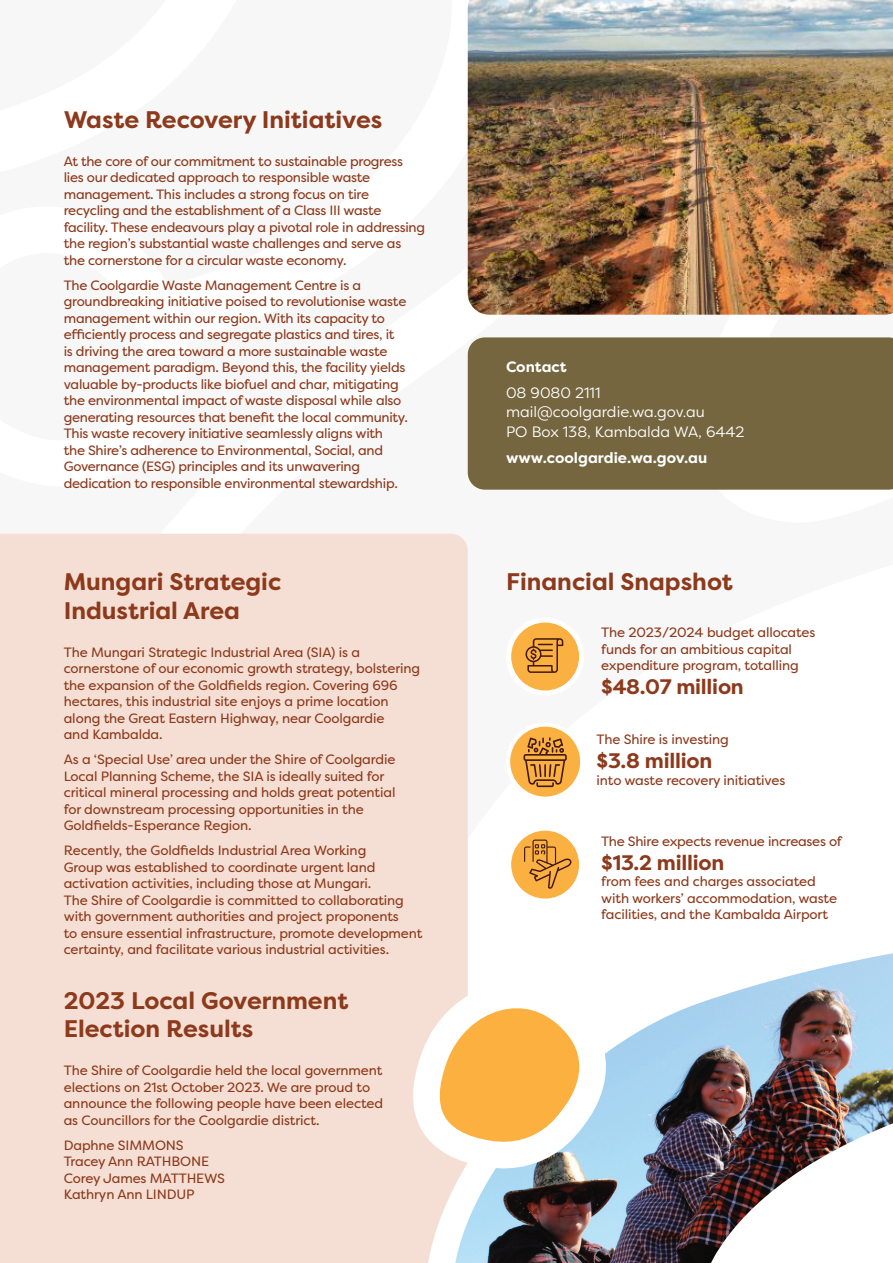
<style>
.page{position:relative;width:893px;height:1263px;background:#fff}
.page>*{position:absolute;margin:0;border:0;box-sizing:border-box;transform-origin:0 0}
.t1{font:700 24px/28.8px "Filson Pro";color:#8d3a1c}
.t2{font:700 21px "Filson Pro";letter-spacing:-.01em;color:#8d3a1c}
.t3{font:15px/19.5px "Filson Pro";color:#fff}
.t4{font:700 15px "Filson Pro";color:#fff}
.t5{font:13.5px/16.5px "Filson Pro";letter-spacing:-.02em;color:#8d3a1c}
</style>
<div class="page">
<div style="left:0;top:534px;width:468px;height:729px;background:#f5dfd4"></div>
<img style="left:414px;top:893px;width:479px;height:370px">
<svg style="left:379px;top:932px;width:237px;height:261px"></svg>
<img style="left:468px;top:0;width:425px;height:315px">
<div style="left:468px;top:337px;width:425px;height:153px;background:#756640"></div>
<svg style="left:508px;top:725px;width:74px;height:74px;fill:#fbb042"></svg>
<div style="left:506px;top:722px;width:78px;height:79px;border:4px solid #fff;border-radius:50%"></div>
<svg style="left:523px;top:737px;width:44px;height:50px"></svg>
<svg style="left:509px;top:828px;width:73px;height:73px;fill:#fbb042"></svg>
<div style="left:506px;top:825px;width:78px;height:79px;border:5px solid #fff;border-radius:50%"></div>
<svg style="left:524px;top:839px;width:47px;height:50px"></svg>
<svg style="left:509px;top:620px;width:73px;height:73px;fill:#fbb042"></svg>
<div style="left:506px;top:617px;width:78px;height:79px;border:5px solid #fff;border-radius:50%"></div>
<svg style="left:525px;top:638px;width:38px;height:35px"></svg>
<p class="t1" style="left:64px;top:106px;width:320px">Waste Recovery Initiatives</p>
<p class="t5" style="left:64px;top:153px;width:363px">At the core of our commitment to sustainable progress lies our dedicated approach to responsible waste management. This includes a strong focus on tire recycling and the establishment of a Class III waste facility. These endeavours play a pivotal role in addressing the region’s substantial waste challenges and serve as the cornerstone for a circular waste economy.</p>
<p class="t5" style="left:64px;top:277px;width:346px">The Coolgardie Waste Management Centre is a groundbreaking initiative poised to revolutionise waste management within our region. With its capacity to efficiently process and segregate plastics and tires, it<br>is driving the area toward a more sustainable waste management paradigm. Beyond this, the facility yields valuable by-products like biofuel and char, mitigating the environmental impact of waste disposal while also generating resources that benefit the local community.<br>This waste recovery initiative seamlessly aligns with<br>the Shire’s adherence to Environmental, Social, and Governance (ESG) principles and its unwavering dedication to responsible environmental stewardship.</p>
<p class="t1" style="left:64px;top:567px;width:219px">Mungari Strategic<br>Industrial Area</p>
<p class="t5" style="left:64px;top:643px;width:358px">The Mungari Strategic Industrial Area (SIA) is a cornerstone of our economic growth strategy, bolstering the expansion of the Goldfields region. Covering 696 hectares, this industrial site enjoys a prime location along the Great Eastern Highway, near Coolgardie<br>and Kambalda.</p>
<p class="t5" style="left:64px;top:751px;width:333px">As a ‘Special Use’ area under the Shire of Coolgardie Local Planning Scheme, the SIA is ideally suited for critical mineral processing and holds great potential for downstream processing opportunities in the Goldfields-Esperance Region.</p>
<p class="t5" style="left:64px;top:842px;width:360px">Recently, the Goldfields Industrial Area Working<br>Group was established to coordinate urgent land activation activities, including those at Mungari.<br>The Shire of Coolgardie is committed to collaborating with government authorities and project proponents<br>to ensure essential infrastructure, promote development certainty, and facilitate various industrial activities.</p>
<p class="t1" style="left:64px;top:986px;width:286px">2023 Local Government<br>Election Results</p>
<p class="t5" style="left:64px;top:1062px;width:321px">The Shire of Coolgardie held the local government elections on 21st October 2023. We are proud to announce the following people have been elected as Councillors for the Coolgardie district.</p>
<p class="t5" style="left:64px;top:1136px;width:163px">Daphne SIMMONS<br>Tracey Ann RATHBONE<br>Corey James MATTHEWS<br>Kathryn Ann LINDUP</p>
<p class="t4" style="left:506px;top:357px;width:62px">Contact</p>
<p class="t3" style="left:506px;top:382px;width:240px">08 9080 2111 mail@coolgardie.wa.gov.au<br>PO Box 138, Kambalda WA, 6442</p>
<p class="t4" style="left:506px;top:448px;width:203px">www.coolgardie.wa.gov.au</p>
<p class="t1" style="left:506px;top:567px;width:228px">Financial Snapshot</p>
<p class="t5" style="left:601px;top:624px;width:216px">The 2023/2024 budget allocates funds for an ambitious capital expenditure program, totalling</p>
<p class="t2" style="left:601px;top:673px;width:144px">$48.07 million</p>
<p class="t5" style="left:597px;top:731px;width:134px">The Shire is investing</p>
<p class="t2" style="left:597px;top:747px;width:117px">$3.8 million</p>
<p class="t5" style="left:597px;top:771px;width:190px">into waste recovery initiatives</p>
<p class="t5" style="left:601px;top:832px;width:242px">The Shire expects revenue increases of</p>
<p class="t2" style="left:601px;top:849px;width:125px">$13.2 million</p>
<p class="t5" style="left:601px;top:873px;width:237px">from fees and charges associated with workers’ accommodation, waste facilities, and the Kambalda Airport</p>
</div>
